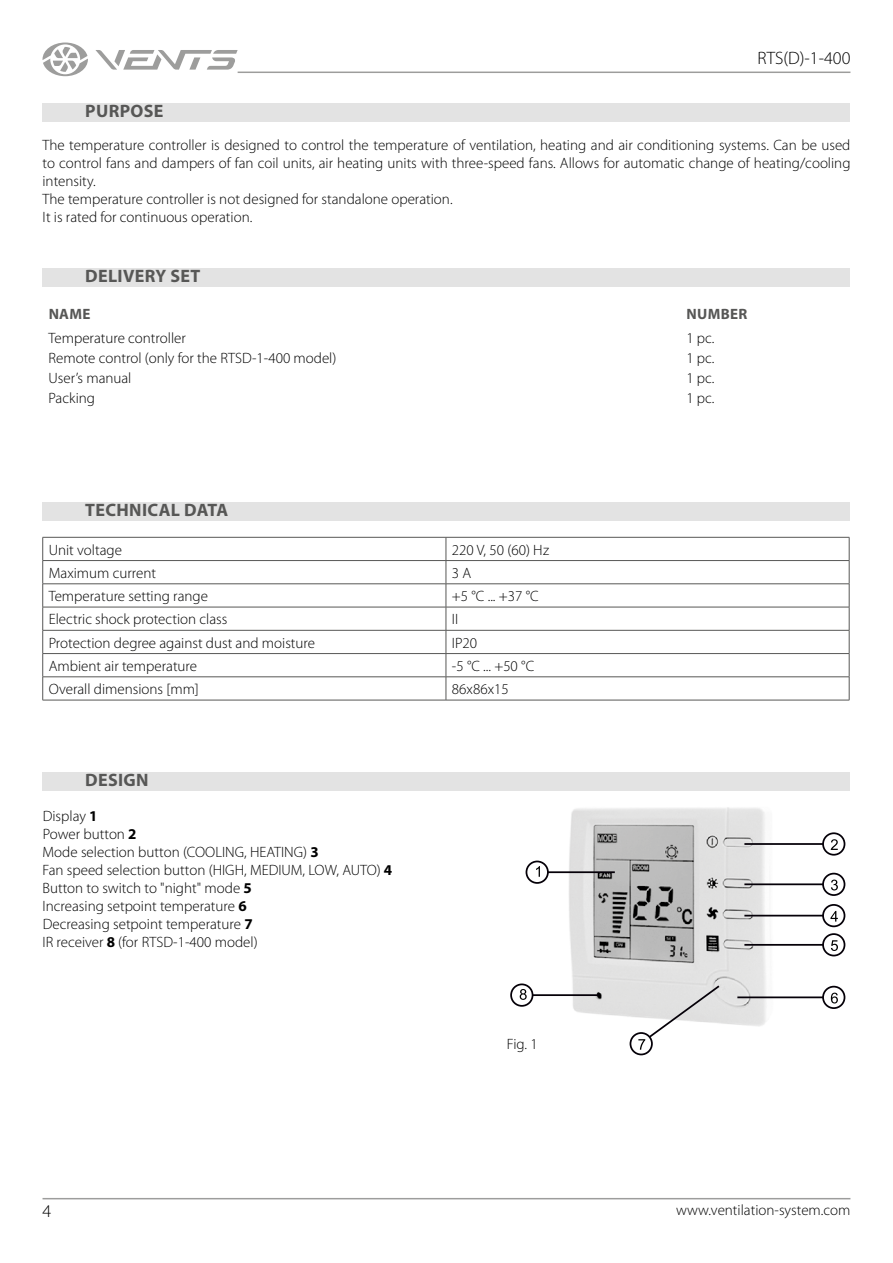
<style>
.page{position:relative;width:893px;height:1263px;background:#fff}
.page>*{position:absolute;margin:0;border:0;box-sizing:border-box;transform-origin:0 0}
.t1{font:700 18px "Myriad Pro";letter-spacing:.02em;color:#575756}
.t2{font:300 18px "Myriad Pro";color:#000}
.t3{font:300 15px/18px "Myriad Pro";color:#000}
.t4{font:700 15px "Myriad Pro";letter-spacing:.02em;color:#575756}
.s1{font-weight:700}
</style>
<div class="page">
<div style="left:43px;top:502px;width:807px;height:18px;background:#e3e3e3"></div>
<hr style="left:43px;top:537px;width:403px;height:1px;background:#575756">
<hr style="left:446px;top:537px;width:403px;height:1px;background:#575756">
<hr style="left:43px;top:560px;width:403px;height:1px;background:#575756">
<hr style="left:446px;top:560px;width:403px;height:1px;background:#575756">
<hr style="left:43px;top:583px;width:403px;height:1px;background:#575756">
<hr style="left:446px;top:583px;width:403px;height:1px;background:#575756">
<hr style="left:43px;top:607px;width:403px;height:1px;background:#575756">
<hr style="left:446px;top:607px;width:403px;height:1px;background:#575756">
<hr style="left:43px;top:630px;width:403px;height:1px;background:#575756">
<hr style="left:446px;top:630px;width:403px;height:1px;background:#575756">
<hr style="left:43px;top:653px;width:403px;height:1px;background:#575756">
<hr style="left:446px;top:653px;width:403px;height:1px;background:#575756">
<hr style="left:43px;top:676px;width:403px;height:1px;background:#575756">
<svg style="left:42px;top:537px;width:1px;height:163px"></svg>
<hr style="left:446px;top:676px;width:403px;height:1px;background:#575756">
<svg style="left:446px;top:537px;width:1px;height:163px"></svg>
<svg style="left:849px;top:537px;width:1px;height:163px"></svg>
<hr style="left:43px;top:700px;width:403px;height:1px;background:#575756">
<hr style="left:446px;top:700px;width:403px;height:1px;background:#575756">
<div style="left:43px;top:103px;width:807px;height:18px;background:#e3e3e3"></div>
<div style="left:43px;top:269px;width:807px;height:18px;background:#e3e3e3"></div>
<div style="left:43px;top:772px;width:807px;height:18px;background:#e3e3e3"></div>
<img style="left:569px;top:807px;width:206px;height:219px">
<hr style="left:744px;top:843px;width:79px;height:2px;background:#050008">
<div style="left:822px;top:832px;width:23px;height:24px;border:2px solid #050008;border-radius:50%"></div>
<svg style="left:831px;top:839px;width:7px;height:11px"></svg>
<hr style="left:744px;top:883px;width:79px;height:2px;background:#050008">
<div style="left:822px;top:873px;width:23px;height:23px;border:2px solid #050008;border-radius:50%"></div>
<svg style="left:831px;top:879px;width:7px;height:11px"></svg>
<hr style="left:744px;top:915px;width:79px;height:1px;background:#050008">
<div style="left:822px;top:904px;width:23px;height:23px;border:2px solid #050008;border-radius:50%"></div>
<svg style="left:830px;top:911px;width:8px;height:10px"></svg>
<hr style="left:744px;top:944px;width:79px;height:2px;background:#050008">
<div style="left:822px;top:933px;width:23px;height:23px;border:2px solid #050008;border-radius:50%"></div>
<svg style="left:831px;top:940px;width:7px;height:11px"></svg>
<hr style="left:737px;top:996px;width:86px;height:2px;background:#050008">
<div style="left:822px;top:986px;width:23px;height:23px;border:2px solid #050008;border-radius:50%"></div>
<svg style="left:831px;top:993px;width:7px;height:10px"></svg>
<hr style="left:548px;top:871px;width:67px;height:2px;background:#050008">
<svg style="left:536px;top:866px;width:4px;height:11px"></svg>
<div style="left:526px;top:860px;width:23px;height:24px;border:2px solid #050008;border-radius:50%"></div>
<div style="left:630px;top:1032px;width:23px;height:23px;border:2px solid #050008;border-radius:50%"></div>
<svg style="left:638px;top:984px;width:83px;height:66px"></svg>
<hr style="left:533px;top:994px;width:66px;height:2px;background:#050008">
<svg style="left:520px;top:989px;width:7px;height:11px"></svg>
<div style="left:510px;top:983px;width:23px;height:24px;border:2px solid #050008;border-radius:50%"></div>
<hr style="left:43px;top:1198px;width:807px;height:1px;background:#9d9d9c">
<hr style="left:238px;top:72px;width:612px;height:1px;background:#9d9d9c">
<svg style="left:95px;top:50px;width:143px;height:20px"></svg>
<svg style="left:43px;top:43px;width:45px;height:33px"></svg>
<p class="t2" style="left:757px;top:48px;width:95px">RTS(D)-1-400</p>
<p class="t1" style="left:85px;top:99px;width:80px">PURPOSE</p>
<p class="t3" style="left:43px;top:136px;width:809px">The temperature controller is designed to control the temperature of ventilation, heating and air conditioning systems. Can be used to control fans and dampers of fan coil units, air heating units with three-speed fans. Allows for automatic change of heating/cooling intensity.<br>The temperature controller is not designed for standalone operation.<br>It is rated for continuous operation.</p>
<p class="t1" style="left:85px;top:265px;width:117px">DELIVERY SET</p>
<p class="t4" style="left:49px;top:304px;width:43px">NAME</p>
<p class="t4" style="left:686px;top:304px;width:62px">NUMBER</p>
<p class="t3" style="left:49px;top:329px;width:139px">Temperature controller</p>
<p class="t3" style="left:686px;top:329px;width:30px">1 pc.</p>
<p class="t3" style="left:49px;top:349px;width:289px">Remote control (only for the RTSD-1-400 model)</p>
<p class="t3" style="left:686px;top:349px;width:30px">1 pc.</p>
<p class="t3" style="left:49px;top:369px;width:84px">User’s manual</p>
<p class="t3" style="left:686px;top:369px;width:30px">1 pc.</p>
<p class="t3" style="left:49px;top:389px;width:48px">Packing</p>
<p class="t3" style="left:686px;top:389px;width:30px">1 pc.</p>
<p class="t1" style="left:85px;top:498px;width:144px">TECHNICAL DATA</p>
<p class="t3" style="left:49px;top:541px;width:75px">Unit voltage</p>
<p class="t3" style="left:452px;top:541px;width:99px">220 V, 50 (60) Hz</p>
<p class="t3" style="left:49px;top:564px;width:109px">Maximum current</p>
<p class="t3" style="left:452px;top:564px;width:21px">3 A</p>
<p class="t3" style="left:49px;top:587px;width:161px">Temperature setting range</p>
<p class="t3" style="left:452px;top:587px;width:88px">+5 °C ... +37 °C</p>
<p class="t3" style="left:49px;top:610px;width:180px">Electric shock protection class</p>
<p class="t3" style="left:452px;top:610px;width:8px">II</p>
<p class="t3" style="left:49px;top:634px;width:268px">Protection degree against dust and moisture</p>
<p class="t3" style="left:452px;top:634px;width:27px">IP20</p>
<p class="t3" style="left:49px;top:657px;width:150px">Ambient air temperature</p>
<p class="t3" style="left:452px;top:657px;width:84px">-5 °C ... +50 °C</p>
<p class="t3" style="left:49px;top:680px;width:152px">Overall dimensions [mm]</p>
<p class="t3" style="left:452px;top:680px;width:58px">86х86х15</p>
<p class="t1" style="left:85px;top:768px;width:65px">DESIGN</p>
<p class="t3" style="left:43px;top:807px;width:351px">Display <span class="s1">1<br></span>Power button <span class="s1">2<br></span>Mode selection button (COOLING, HEATING) <span class="s1">3<br></span>Fan speed selection button (HIGH, MEDIUM, LOW, AUTO) <span class="s1">4<br></span>Button to switch to "night" mode <span class="s1">5<br></span>Increasing setpoint temperature <span class="s1">6<br></span>Decreasing setpoint temperature <span class="s1">7<br></span>IR receiver <span class="s1">8</span> (for RTSD-1-400 model)</p>
<p class="t2" style="left:43px;top:1201px;width:10px">4</p>
<p class="t3" style="left:507px;top:1035px;width:32px">Fig. 1</p>
<p class="t3" style="left:676px;top:1201px;width:176px">www.ventilation-system.com</p>
</div>
